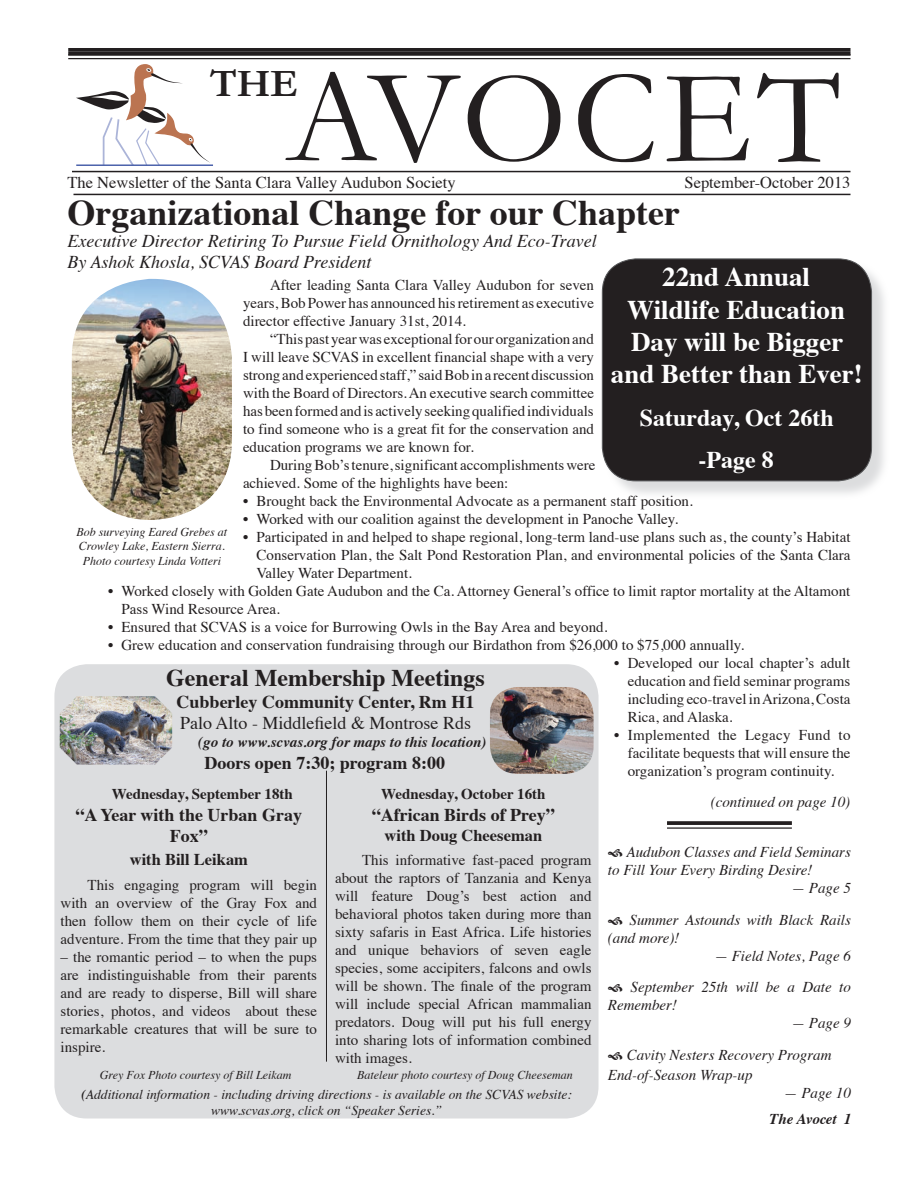
<style>
.page{position:relative;width:918px;height:1188px;background:#fff}
.page>*{position:absolute;margin:0;border:0;box-sizing:border-box;transform-origin:0 0}
.t1{font:135px "Garamond";letter-spacing:.04em;color:#231f20}
.t2{font:700 39px "Garamond";color:#231f20}
.t3{font:700 36px "Times";color:#231f20}
.t4{font:700 27px/32.4px "Times";color:#fff;text-align:center}
.t5{font:700 24px "Times";color:#231f20}
.t6{font:700 24px/42.3px "Times";color:#fff;text-align:center}
.t7{font:700 18px/21.6px "Times";color:#231f20;text-align:center}
.t8{font:italic 18px/21.6px "Times";color:#231f20}
.t9{font:18px "Times";color:#231f20}
.t10{font:16.65px "Helvetica Neue LT Std";letter-spacing:.01em;color:#231f20}
.t11{font:16.5px "Times";color:#231f20}
.t12{font:700 16.5px "Times";color:#231f20}
.t13{font:15px/18px "Times";color:#231f20;text-align:justify}
.t14{font:italic 15px/31.5px "Times";color:#231f20}
.t15{font:italic 700 15px "Times";color:#231f20}
.t16{font:700 15px "Times";color:#231f20}
.t17{font:italic 13.5px/16.2px "Times";color:#231f20;text-align:center}
.t18{font:italic 12px/14.4px "Times";color:#231f20;text-align:center}
.s1{font-weight:700}
</style>
<div class="page">
<hr style="left:68px;top:52px;width:783px;height:3px;background:#231f20">
<hr style="left:68px;top:58px;width:783px;height:1px;background:#231f20">
<svg style="left:68px;top:48px;width:782px;height:4px;background:#2d292a"></svg>
<hr style="left:73px;top:194px;width:777px;height:1px;background:#231f20">
<hr style="left:72px;top:171px;width:778px;height:1px;background:#231f20">
<svg style="left:76px;top:64px;width:134px;height:100px"></svg>
<hr style="left:76px;top:164px;width:137px;height:2px;background:#4a61aa">
<svg style="left:667px;top:821px;width:125px;height:4px"></svg>
<hr style="left:667px;top:827px;width:125px;height:2px;background:#231f20">
<div style="left:604px;top:261px;width:286px;height:239px;background:#d1d2d4;opacity:.75"></div>
<div style="left:602px;top:259px;width:270px;height:222px;background:#231f20;border-radius:34px"></div>
<div style="left:602px;top:259px;width:270px;height:222px;border:1px solid #57585a;border-radius:34px"></div>
<img style="left:72px;top:279px;width:160px;height:241px">
<div style="left:54px;top:664px;width:545px;height:455px;background:#dcdddf;border-radius:32px"></div>
<hr style="left:326px;top:771px;width:1px;height:291px;background:#231f20">
<img style="left:60px;top:696px;width:112px;height:69px">
<img style="left:490px;top:687px;width:104px;height:87px">
<h2 class="t2" style="left:210px;top:61px;width:90px">THE</h2>
<h1 class="t1" style="left:286px;top:37px;width:555px">AVOCET</h1>
<p class="t10" style="left:76px;top:167px;width:139px">Santa Clara Valley</p>
<p class="t11" style="left:685px;top:167px;width:168px">September-October 2013</p>
<p class="t11" style="left:68px;top:167px;width:390px">The Newsletter of the Santa Clara Valley Audubon Society</p>
<h3 class="t3" style="left:68px;top:178px;width:614px">Organizational Change for our Chapter</h3>
<p class="t8" style="left:68px;top:229px;width:531px">Executive Director Retiring To Pursue Field Ornithology And Eco-Travel<br>By Ashok Khosla, SCVAS Board President</p>
<p class="t13" style="left:243px;top:275px;width:353px;text-indent:27px">After leading Santa Clara Valley Audubon for seven years, Bob Power has announced his retirement as executive director effective January 31st, 2014.</p>
<p class="t13" style="left:243px;top:329px;width:353px;text-indent:27px">“This past year was exceptional for our organization and I will leave SCVAS in excellent financial shape with a very strong and experienced staff,” said Bob in a recent discussion with the Board of Directors. An executive search committee has been formed and is actively seeking qualified individuals to find someone who is a great fit for the conservation and education programs we are known for.</p>
<p class="t13" style="left:243px;top:455px;width:354px;text-indent:27px">During Bob’s tenure, significant accomplishments were achieved. Some of the highlights have been:</p>
<p class="t13" style="left:243px;top:491px;width:451px">• Brought back the Environmental Advocate as a permanent staff position.</p>
<p class="t13" style="left:243px;top:509px;width:437px">• Worked with our coalition against the development in Panoche Valley.</p>
<p class="t13" style="left:256px;top:527px;width:596px;text-indent:-14px">• Participated in and helped to shape regional, long-term land-use plans such as, the county’s Habitat Conservation Plan, the Salt Pond Restoration Plan, and environmental policies of the Santa Clara Valley Water Department.</p>
<p class="t13" style="left:121px;top:581px;width:730px;text-indent:-13px">• Worked closely with Golden Gate Audubon and the Ca. Attorney General’s office to limit raptor mortality at the Altamont<br>Pass Wind Resource Area.</p>
<p class="t13" style="left:108px;top:617px;width:501px">• Ensured that SCVAS is a voice for Burrowing Owls in the Bay Area and beyond.</p>
<p class="t13" style="left:108px;top:635px;width:638px">• Grew education and conservation fundraising through our Birdathon from $26,000 to $75,000 annually.</p>
<p class="t13" style="left:628px;top:653px;width:224px;text-indent:-14px">• Developed our local chapter’s adult education and field seminar programs including eco-travel in Arizona, Costa Rica, and Alaska.</p>
<p class="t13" style="left:628px;top:725px;width:224px;text-indent:-14px">• Implemented the Legacy Fund to facilitate bequests that will ensure the organization’s program continuity.</p>
<h3 class="t4" style="left:611px;top:258px;width:253px">22nd Annual<br>Wildlife Education<br>Day will be Bigger and Better than Ever!</h3>
<h3 class="t6" style="left:640px;top:394px;width:196px">Saturday, Oct 26th -Page 8</h3>
<p class="t18" style="left:77px;top:524px;width:152px">Bob surveying Eared Grebes at<br>Crowley Lake, Eastern Sierra.<br>Photo courtesy Linda Votteri</p>
<h3 class="t5" style="left:166px;top:655px;width:320px">General Membership Meetings</h3>
<p class="t7" style="left:177px;top:689px;width:299px">Cubberley Community Center, Rm H1</p>
<p class="t9" style="left:180px;top:706px;width:293px">Palo Alto - Middlefield &amp; Montrose Rds</p>
<p class="t15" style="left:198px;top:728px;width:290px">(go to www.scvas.org for maps to this location)</p>
<p class="t7" style="left:204px;top:750px;width:242px">Doors open 7:30; program 8:00</p>
<p class="t16" style="left:112px;top:780px;width:183px">Wednesday, September 18th</p>
<p class="t7" style="left:76px;top:802px;width:228px">“A Year with the Urban Gray<br>Fox”</p>
<p class="t12" style="left:130px;top:844px;width:120px">with Bill Leikam</p>
<p class="t13" style="left:61px;top:874px;width:258px;text-indent:27px">This engaging program will begin with an overview of the Gray Fox and then follow them on their cycle of life adventure. From the time that they pair up</p>
<p class="t13" style="left:61px;top:946px;width:258px">– the romantic period – to when the pups are indistinguishable from their parents and are ready to disperse, Bill will share stories, photos, and videos about these remarkable creatures that will be sure to inspire.</p>
<p class="t16" style="left:381px;top:780px;width:166px">Wednesday, October 16th</p>
<p class="t7" style="left:372px;top:802px;width:185px">“African Birds of Prey”</p>
<p class="t12" style="left:385px;top:819px;width:159px">with Doug Cheeseman</p>
<p class="t13" style="left:335px;top:850px;width:258px;text-indent:27px">This informative fast-paced program about the raptors of Tanzania and Kenya will feature Doug’s best action and behavioral photos taken during more than sixty safaris in East Africa. Life histories and unique behaviors of seven eagle species, some accipiters, falcons and owls will be shown. The finale of the program will include special African mammalian predators. Doug will put his full energy into sharing lots of information combined with images.</p>
<p class="t17" style="left:81px;top:1085px;width:492px"><span class="s1">(</span>Additional information - including driving directions - is available on the SCVAS website: www.scvas.org, click on “Speaker Series.”</p>
<p class="t14" style="left:711px;top:786px;width:141px">(continued on page 10)</p>
<p class="t14" style="left:608px;top:842px;width:244px;line-height:18px;text-indent:19px">Audubon Classes and Field Seminars to Fill Your Every Birding Desire!</p>
<p class="t14" style="left:630px;top:872px;width:223px;text-align:right">— Page 5<br>Summer Astounds with Black Rails</p>
<p class="t14" style="left:608px;top:921px;width:73px">(and more)!</p>
<p class="t14" style="left:631px;top:939px;width:222px;text-align:right">— Field Notes, Page 6<br>September 25th will be a Date to</p>
<p class="t14" style="left:608px;top:989px;width:71px">Remember!</p>
<p class="t14" style="left:627px;top:1007px;width:226px;text-indent:165px">— Page 9<br>Cavity Nesters Recovery Program</p>
<p class="t14" style="left:608px;top:1058px;width:146px">End-of-Season Wrap-up</p>
<p class="t14" style="left:784px;top:1076px;width:68px">— Page 10</p>
<p class="t18" style="left:100px;top:1067px;width:193px">Grey Fox Photo courtesy of Bill Leikam</p>
<p class="t18" style="left:357px;top:1067px;width:217px">Bateleur photo courtesy of Doug Cheeseman</p>
<p class="t15" style="left:769px;top:1105px;width:84px">The Avocet 1</p>
</div>
